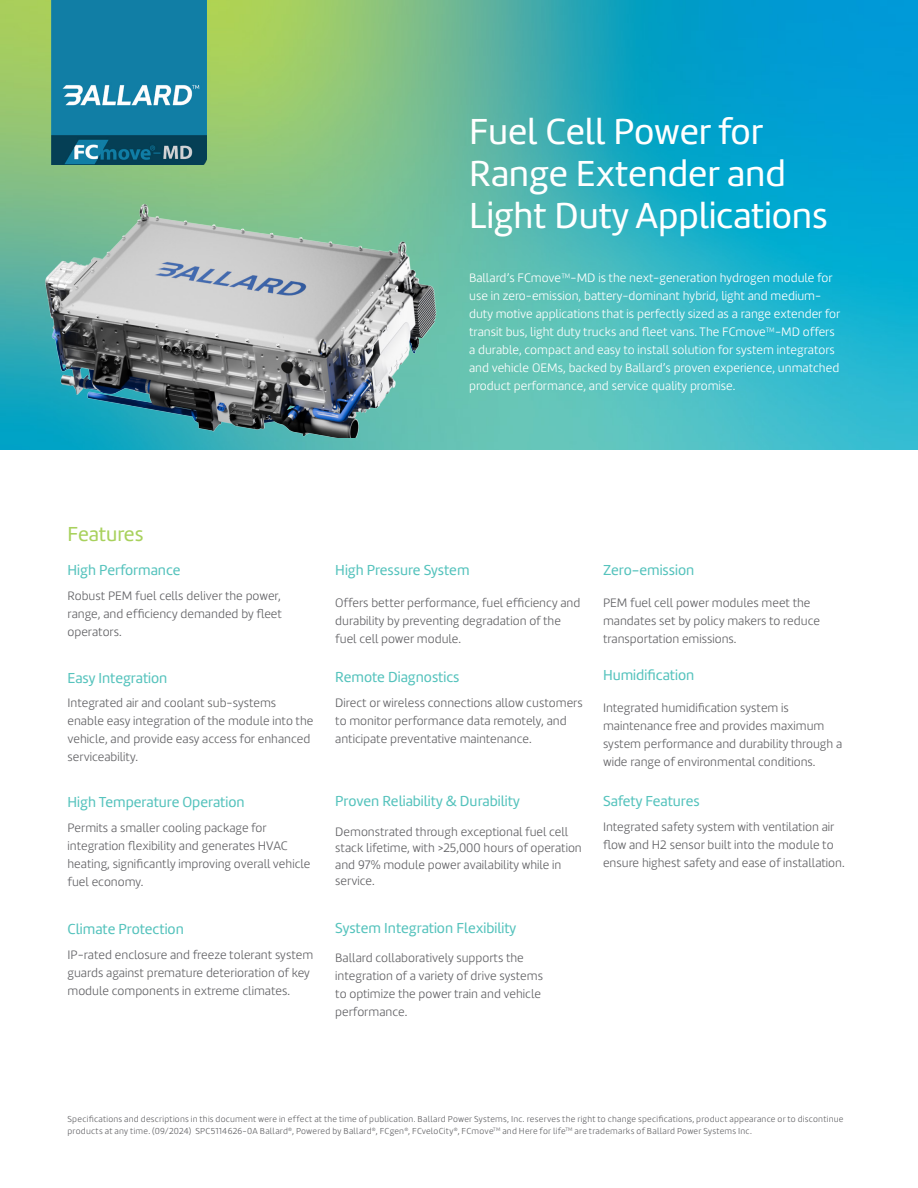
<style>
.page{position:relative;width:918px;height:1188px;background:#fff}
.page>*{position:absolute;margin:0;border:0;box-sizing:border-box;transform-origin:0 0}
.Page_Title_white{font:37.5px/42px "Marine";color:#fff}
.Subtitle-_Green{font:21px "Marine";color:#a8d15d}
.H3_Subtile_Aqua{font:15px "Marine";color:#56c3bd}
.Body_Grey{font:15px "Marine";color:#56c3bd}
.Body_Grey-2{font:300 12.75px/18px "Marine";color:#636366}
.Intro_text{font:300 12.75px/18px "Marine";color:#fff}
.H3_Subtile_Aqua-2{font:300 12.75px/18px "Marine";color:#636366}
.Footer_text{font:300 9px/12px "Marine";letter-spacing:.025em;color:#636366}
</style>
<div class="page">
<img style="left:0;top:0;width:918px;height:450px">
<img style="left:44px;top:198px;width:396px;height:239px">
<img style="left:51px;top:0;width:156px;height:165px">
<p class="Page_Title_white" style="left:469px;top:110px;width:360px">Fuel Cell Power for<br>Range Extender and<br>Light Duty Applications</p>
<p class="Intro_text" style="left:469px;top:269px;width:373px">Ballard’s FCmove™-MD is the next-generation hydrogen module for use in zero-emission, battery-dominant hybrid, light and medium&shy;duty motive applications that is perfectly sized as a range extender for transit bus, light duty trucks and fleet vans. The FCmove™-MD offers a durable, compact and easy to install solution for system integrators and vehicle OEMs, backed by Ballard’s proven experience, unmatched product performance, and service quality promise.</p>
<p class="Subtitle-_Green" style="left:68px;top:521px;width:77px">Features</p>
<p class="H3_Subtile_Aqua" style="left:68px;top:561px;width:114px">High Performance</p>
<p class="Body_Grey-2" style="left:68px;top:587px;width:216px;text-align:justify">Robust PEM fuel cells deliver the power, range, and efficiency demanded by fleet operators.</p>
<p class="H3_Subtile_Aqua" style="left:68px;top:668px;width:101px">Easy Integration</p>
<p class="H3_Subtile_Aqua-2" style="left:68px;top:694px;width:247px">Integrated air and coolant sub-systems enable easy integration of the module into the vehicle, and provide easy access for enhanced serviceability.</p>
<p class="H3_Subtile_Aqua" style="left:68px;top:793px;width:179px">High Temperature Operation</p>
<p class="Body_Grey-2" style="left:68px;top:819px;width:245px">Permits a smaller cooling package for integration flexibility and generates HVAC heating, significantly improving overall vehicle fuel economy.</p>
<p class="H3_Subtile_Aqua" style="left:68px;top:919px;width:118px">Climate Protection</p>
<p class="Body_Grey-2" style="left:68px;top:945px;width:247px">IP-rated enclosure and freeze tolerant system guards against premature deterioration of key module components in extreme climates.</p>
<p class="Body_Grey" style="left:335px;top:561px;width:136px">High Pressure System</p>
<p class="Body_Grey-2" style="left:335px;top:594px;width:247px">Offers better performance, fuel efficiency and durability by preventing degradation of the fuel cell power module.</p>
<p class="H3_Subtile_Aqua" style="left:335px;top:667px;width:126px">Remote Diagnostics</p>
<p class="Body_Grey-2" style="left:335px;top:693px;width:249px">Direct or wireless connections allow customers to monitor performance data remotely, and anticipate preventative maintenance.</p>
<p class="Body_Grey" style="left:335px;top:791px;width:186px">Proven Reliability &amp; Durability</p>
<p class="Body_Grey-2" style="left:335px;top:823px;width:248px;line-height:16.5px">Demonstrated through exceptional fuel cell stack lifetime, with &gt;25,000 hours of operation and 97% module power availability while in service.</p>
<p class="Body_Grey" style="left:335px;top:919px;width:183px">System Integration Flexibility</p>
<p class="Body_Grey-2" style="left:335px;top:948px;width:209px">Ballard collaboratively supports the integration of a variety of drive systems to optimize the power train and vehicle performance.</p>
<p class="Body_Grey" style="left:603px;top:561px;width:93px">Zero-emission</p>
<p class="Body_Grey-2" style="left:603px;top:594px;width:218px">PEM fuel cell power modules meet the mandates set by policy makers to reduce transportation emissions.</p>
<p class="Body_Grey" style="left:603px;top:666px;width:93px">Humidification</p>
<p class="Body_Grey-2" style="left:603px;top:699px;width:241px">Integrated humidification system is maintenance free and provides maximum system performance and durability through a wide range of environmental conditions.</p>
<p class="H3_Subtile_Aqua" style="left:603px;top:792px;width:98px">Safety Features</p>
<p class="H3_Subtile_Aqua-2" style="left:603px;top:818px;width:243px">Integrated safety system with ventilation air flow and H2 sensor built into the module to ensure highest safety and ease of installation.</p>
<p class="Footer_text" style="left:68px;top:1113px;width:777px">Specifications and descriptions in this document were in effect at the time of publication. Ballard Power Systems, Inc. reserves the right to change specifications, product appearance or to discontinue products at any time. (09/2024) SPC5114626-0A Ballard<sup>®</sup>, Powered by Ballard<sup>®</sup>, FCgen<sup>®</sup>, FCveloCity<sup>®</sup>, FCmove<sup>TM</sup> and Here for life<sup>TM</sup> are trademarks of Ballard Power Systems Inc.</p>
</div>
